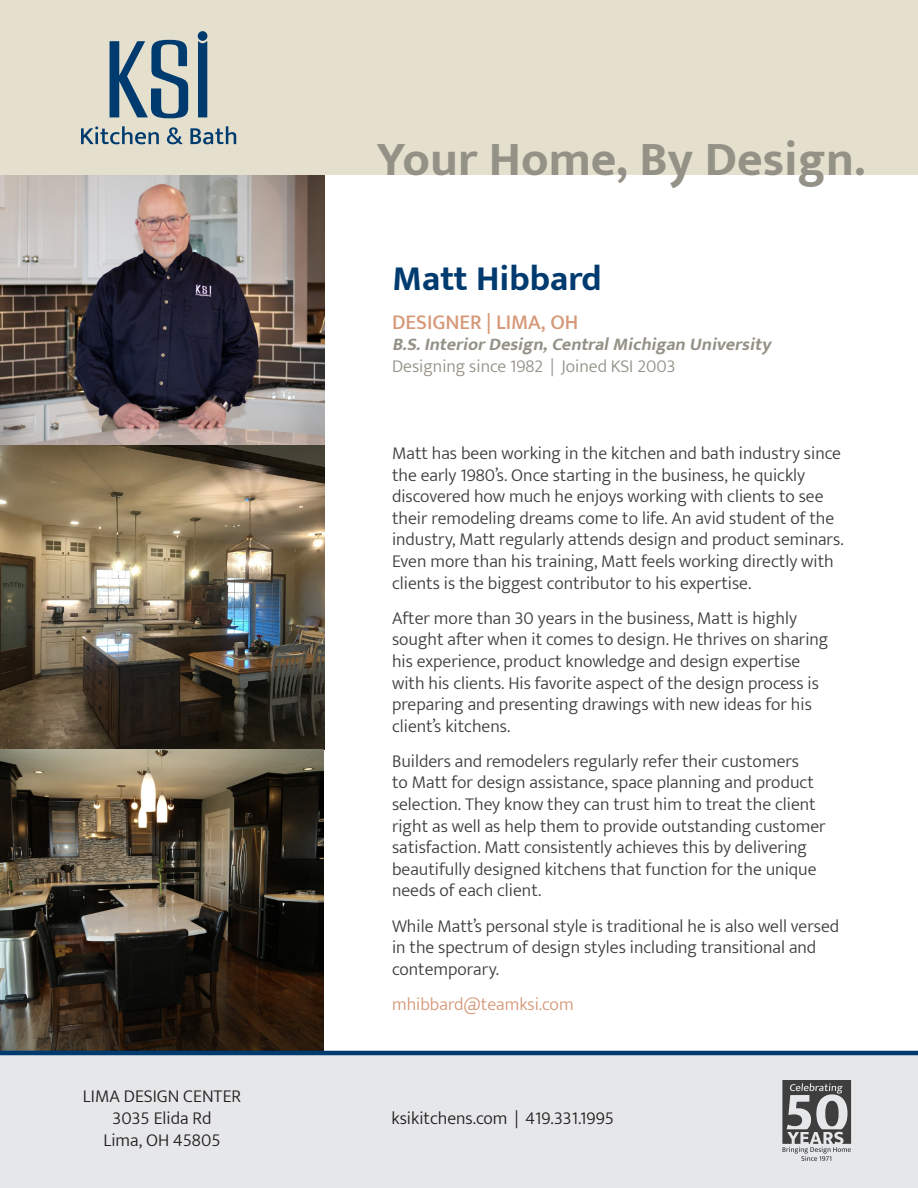
<style>
.page{position:relative;width:918px;height:1188px;background:#fff}
.page>*{position:absolute;margin:0;border:0;box-sizing:border-box;transform-origin:0 0}
.t1{font:700 49.5px "Mukta";color:#949287}
.KSI_body_copy{font:700 36px "Mukta";color:#003b70}
.KSI_body_copy-2{font:500 21px "Mukta";color:#d69878}
.KSI_body_copy-3{font:300 18px/21.6px "Mukta";color:#3e3e3f}
.KSI_body_copy-4{font:italic 700 18px/21.6px "Mukta";color:#949287}
.t2{font:300 18px/21.6px "Mukta";color:#231f20;text-align:center}
.KSI_body_copy-5{font:300 18px "Mukta";color:#d69878}
.s1{font-weight:300;font-style:normal}
</style>
<div class="page">
<img style="left:0;top:176px;width:325px;height:875px">
<div style="left:0;top:0;width:918px;height:176px;background:#e5e0ce"></div>
<svg style="left:110px;top:40px;width:78px;height:78px"></svg>
<svg style="left:198px;top:41px;width:9px;height:76px"></svg>
<div style="left:198px;top:31px;width:9px;height:10px;background:#003b70;border-radius:50%"></div>
<svg style="left:81px;top:126px;width:78px;height:18px"></svg>
<svg style="left:167px;top:127px;width:16px;height:17px"></svg>
<svg style="left:190px;top:126px;width:46px;height:18px"></svg>
<div style="left:0;top:1053px;width:918px;height:135px;background:#e6e7e9"></div>
<svg style="left:782px;top:1080px;width:69px;height:81px"></svg>
<hr style="left:0;top:1051px;width:918px;height:4px;background:#003b70">
<p class="t2" style="left:83px;top:1085px;width:160px">LIMA DESIGN CENTER<br>3035 Elida Rd<br>Lima, OH 45805</p>
<h1 class="t1" style="left:377px;top:129px;width:490px">Your Home, By Design.</h1>
<p class="KSI_body_copy" style="left:392px;top:256px;width:211px">Matt Hibbard</p>
<p class="KSI_body_copy-2" style="left:392px;top:309px;width:188px">DESIGNER | LIMA, OH</p>
<p class="KSI_body_copy-4" style="left:392px;top:333px;width:386px">B.S.InteriorDesign,CentralMichigan University<br><span class="s1">Designing since 1982 | Joined KSI 2003</span></p>
<p class="KSI_body_copy-3" style="left:392px;top:442px;width:453px">Matt has been working in the kitchen and bath industry since the early 1980’s. Once starting in the business, he quickly discovered how much he enjoys working with clients to see their remodeling dreams come to life. An avid student of the industry, Matt regularly attends design and product seminars.<br>Even more than his training, Matt feels working directly with clients is the biggest contributor to his expertise.</p>
<p class="KSI_body_copy-3" style="left:392px;top:607px;width:438px">After more than 30 years in the business, Matt is highly sought after when it comes to design. He thrives on sharing his experience, product knowledge and design expertise with his clients. His favorite aspect of the design process is preparing and presenting drawings with new ideas for his client’s kitchens.</p>
<p class="KSI_body_copy-3" style="left:392px;top:750px;width:435px">Builders and remodelers regularly refer their customers<br>to Matt for design assistance, space planning and product selection. They know they can trust him to treat the client right as well as help them to provide outstanding customer satisfaction. Matt consistently achieves this by delivering beautifully designed kitchens that function for the unique needs of each client.</p>
<p class="KSI_body_copy-3" style="left:392px;top:915px;width:449px">While Matt’s personal style is traditional he is also well versed in the spectrum of design styles including transitional and contemporary.</p>
<p class="KSI_body_copy-5" style="left:392px;top:993px;width:183px">mhibbard@teamksi.com</p>
<p class="t2" style="left:392px;top:1107px;width:224px">ksikitchens.com | 419.331.1995</p>
</div>
